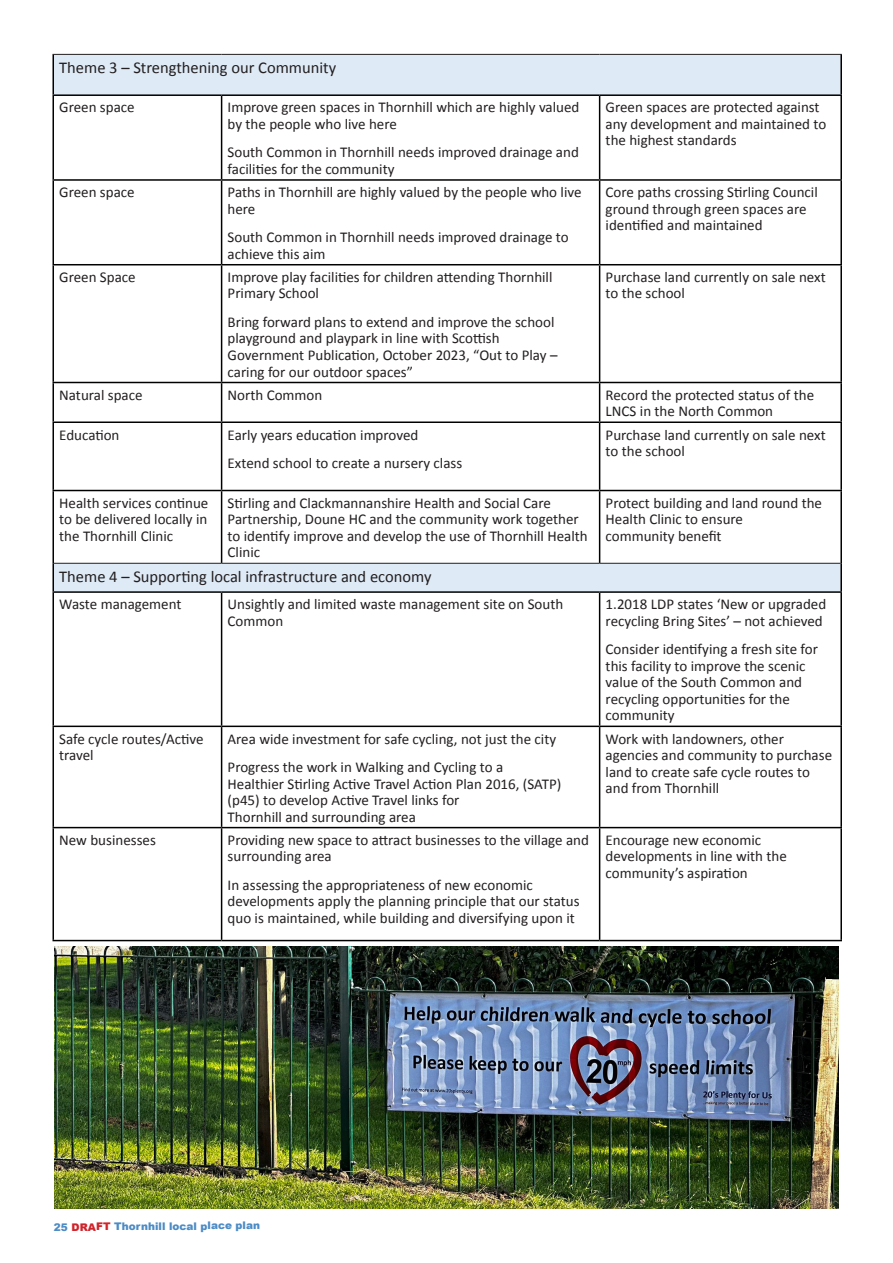
<style>
.page{position:relative;width:893px;height:1263px;background:#fff}
.page>*{position:absolute;margin:0;border:0;box-sizing:border-box;transform-origin:0 0}
.t1{font:16.5px "Calibri";color:#231f20}
.t2{font:15px/16.5px "Calibri";color:#231f20}
.t3{font:900 10.5px "Arial";color:#4c8bc5}
.s1{color:#d1232a}
</style>
<div class="page">
<img style="left:54px;top:947px;width:785px;height:262px">
<svg style="left:54px;top:55px;width:786px;height:536px"></svg>
<hr style="left:52px;top:54px;width:170px;height:1px;background:#231f20">
<hr style="left:222px;top:54px;width:378px;height:1px;background:#231f20">
<hr style="left:600px;top:54px;width:242px;height:1px;background:#231f20">
<hr style="left:52px;top:55px;width:2px;height:39px;background:#000">
<hr style="left:52px;top:96px;width:2px;height:83px;background:#000">
<hr style="left:52px;top:181px;width:2px;height:83px;background:#000">
<hr style="left:52px;top:265px;width:2px;height:117px;background:#000">
<hr style="left:52px;top:383px;width:2px;height:38px;background:#000">
<hr style="left:52px;top:423px;width:2px;height:67px;background:#000">
<hr style="left:52px;top:491px;width:2px;height:72px;background:#000">
<hr style="left:52px;top:94px;width:170px;height:2px;background:#000">
<hr style="left:222px;top:94px;width:378px;height:2px;background:#000">
<hr style="left:600px;top:94px;width:242px;height:2px;background:#000">
<hr style="left:52px;top:179px;width:170px;height:2px;background:#000">
<hr style="left:222px;top:179px;width:378px;height:2px;background:#000">
<hr style="left:600px;top:179px;width:242px;height:2px;background:#000">
<hr style="left:52px;top:264px;width:170px;height:1px;background:#000">
<hr style="left:222px;top:264px;width:378px;height:1px;background:#000">
<hr style="left:600px;top:264px;width:242px;height:1px;background:#000">
<hr style="left:52px;top:382px;width:170px;height:1px;background:#000">
<hr style="left:222px;top:382px;width:378px;height:1px;background:#000">
<hr style="left:600px;top:382px;width:242px;height:1px;background:#000">
<hr style="left:52px;top:421px;width:170px;height:2px;background:#000">
<hr style="left:222px;top:421px;width:378px;height:2px;background:#000">
<hr style="left:600px;top:421px;width:242px;height:2px;background:#000">
<hr style="left:52px;top:490px;width:170px;height:1px;background:#000">
<hr style="left:222px;top:490px;width:378px;height:1px;background:#000">
<hr style="left:600px;top:490px;width:242px;height:1px;background:#000">
<hr style="left:54px;top:563px;width:168px;height:1px;background:#231f20">
<hr style="left:222px;top:563px;width:378px;height:1px;background:#231f20">
<hr style="left:600px;top:563px;width:240px;height:1px;background:#231f20">
<hr style="left:52px;top:563px;width:2px;height:28px;background:#000">
<hr style="left:52px;top:593px;width:2px;height:133px;background:#000">
<hr style="left:52px;top:727px;width:2px;height:100px;background:#000">
<hr style="left:52px;top:828px;width:2px;height:112px;background:#000">
<hr style="left:52px;top:591px;width:170px;height:2px;background:#000">
<hr style="left:222px;top:591px;width:378px;height:2px;background:#000">
<hr style="left:600px;top:591px;width:242px;height:2px;background:#000">
<hr style="left:52px;top:726px;width:170px;height:1px;background:#000">
<hr style="left:222px;top:726px;width:378px;height:1px;background:#000">
<hr style="left:600px;top:726px;width:242px;height:1px;background:#000">
<hr style="left:52px;top:827px;width:170px;height:1px;background:#000">
<hr style="left:222px;top:827px;width:378px;height:1px;background:#000">
<hr style="left:600px;top:827px;width:242px;height:1px;background:#000">
<hr style="left:52px;top:940px;width:170px;height:1px;background:#000">
<hr style="left:222px;top:940px;width:378px;height:1px;background:#000">
<hr style="left:600px;top:940px;width:242px;height:1px;background:#000">
<hr style="left:840px;top:55px;width:2px;height:39px;background:#000">
<hr style="left:221px;top:96px;width:1px;height:83px;background:#000">
<hr style="left:599px;top:96px;width:1px;height:83px;background:#000">
<hr style="left:840px;top:96px;width:2px;height:83px;background:#000">
<hr style="left:221px;top:181px;width:1px;height:83px;background:#000">
<hr style="left:599px;top:181px;width:1px;height:83px;background:#000">
<hr style="left:840px;top:181px;width:2px;height:83px;background:#000">
<hr style="left:221px;top:265px;width:1px;height:117px;background:#000">
<hr style="left:599px;top:265px;width:1px;height:117px;background:#000">
<hr style="left:840px;top:265px;width:2px;height:117px;background:#000">
<hr style="left:221px;top:383px;width:1px;height:38px;background:#000">
<hr style="left:599px;top:383px;width:1px;height:38px;background:#000">
<hr style="left:840px;top:383px;width:2px;height:38px;background:#000">
<hr style="left:221px;top:423px;width:1px;height:67px;background:#000">
<hr style="left:599px;top:423px;width:1px;height:67px;background:#000">
<hr style="left:840px;top:423px;width:2px;height:67px;background:#000">
<hr style="left:221px;top:491px;width:1px;height:72px;background:#000">
<hr style="left:599px;top:491px;width:1px;height:72px;background:#000">
<hr style="left:840px;top:491px;width:2px;height:72px;background:#000">
<hr style="left:840px;top:563px;width:2px;height:28px;background:#000">
<hr style="left:221px;top:593px;width:1px;height:133px;background:#000">
<hr style="left:599px;top:593px;width:1px;height:133px;background:#000">
<hr style="left:840px;top:593px;width:2px;height:133px;background:#000">
<hr style="left:221px;top:727px;width:1px;height:100px;background:#000">
<hr style="left:599px;top:727px;width:1px;height:100px;background:#000">
<hr style="left:840px;top:727px;width:2px;height:100px;background:#000">
<hr style="left:221px;top:828px;width:1px;height:112px;background:#000">
<hr style="left:599px;top:828px;width:1px;height:112px;background:#000">
<hr style="left:840px;top:828px;width:2px;height:112px;background:#000">
<p class="t1" style="left:59px;top:57px;width:278px">Theme 3 – Strengthening our Community</p>
<p class="t2" style="left:59px;top:99px;width:77px">Green space</p>
<p class="t2" style="left:228px;top:99px;width:353px">Improve green spaces in Thornhill which are highly valued by the people who live here</p>
<p class="t2" style="left:228px;top:144px;width:353px">South Common in Thornhill needs improved drainage and facilities for the community</p>
<p class="t2" style="left:59px;top:183px;width:77px">Green space</p>
<p class="t2" style="left:228px;top:183px;width:355px">Paths in Thornhill are highly valued by the people who live here</p>
<p class="t2" style="left:228px;top:228px;width:343px">South Common in Thornhill needs improved drainage to achieve this aim</p>
<p class="t2" style="left:59px;top:268px;width:78px">Green Space</p>
<p class="t2" style="left:228px;top:268px;width:326px">Improve play facilities for children attending Thornhill<br>Primary School</p>
<p class="t2" style="left:228px;top:313px;width:331px">Bring forward plans to extend and improve the school playground and playpark in line with Scottish Government Publication, October 2023, “Out to Play – caring for our outdoor spaces”</p>
<p class="t2" style="left:606px;top:99px;width:222px">Green spaces are protected against any development and maintained to the highest standards</p>
<p class="t2" style="left:606px;top:183px;width:214px">Core paths crossing Stirling Council ground through green spaces are identified and maintained</p>
<p class="t2" style="left:606px;top:268px;width:222px">Purchase land currently on sale next to the school</p>
<p class="t2" style="left:59px;top:386px;width:85px">Natural space</p>
<p class="t2" style="left:228px;top:386px;width:96px">North Common</p>
<p class="t2" style="left:606px;top:386px;width:210px">Record the protected status of the<br>LNCS in the North Common</p>
<p class="t2" style="left:59px;top:426px;width:62px">Education</p>
<p class="t2" style="left:228px;top:426px;width:192px">Early years education improved</p>
<p class="t2" style="left:228px;top:454px;width:236px">Extend school to create a nursery class</p>
<p class="t2" style="left:606px;top:426px;width:222px">Purchase land currently on sale next to the school</p>
<p class="t2" style="left:59px;top:494px;width:151px;text-align:justify">Health services continue to be delivered locally in the Thornhill Clinic</p>
<p class="t2" style="left:228px;top:494px;width:362px">Stirling and Clackmannanshire Health and Social Care Partnership, Doune HC and the community work together to identify improve and develop the use of Thornhill Health Clinic</p>
<p class="t2" style="left:606px;top:494px;width:218px">Protect building and land round the<br>Health Clinic to ensure<br>community benefit</p>
<p class="t1" style="left:59px;top:566px;width:374px">Theme 4 – Supporting local infrastructure and economy</p>
<p class="t2" style="left:59px;top:595px;width:124px">Waste management</p>
<p class="t2" style="left:228px;top:595px;width:337px">Unsightly and limited waste management site on South<br>Common</p>
<p class="t2" style="left:606px;top:595px;width:222px">1.2018 LDP states ‘New or upgraded recycling Bring Sites’ – not achieved</p>
<p class="t2" style="left:606px;top:640px;width:214px">Consider identifying a fresh site for this facility to improve the scenic value of the South Common and recycling opportunities for the community</p>
<p class="t2" style="left:59px;top:730px;width:146px">Safe cycle routes/Active travel</p>
<p class="t2" style="left:228px;top:730px;width:330px">Area wide investment for safe cycling, not just the city</p>
<p class="t2" style="left:228px;top:758px;width:335px">Progress the work in Walking and Cycling to a Healthier Stirling Active Travel Action Plan 2016, (SATP) (p45) to develop Active Travel links for<br>Thornhill and surrounding area</p>
<p class="t2" style="left:606px;top:730px;width:228px">Work with landowners, other agencies and community to purchase land to create safe cycle routes to and from Thornhill</p>
<p class="t2" style="left:59px;top:831px;width:98px">New businesses</p>
<p class="t2" style="left:228px;top:831px;width:363px">Providing new space to attract businesses to the village and surrounding area</p>
<p class="t2" style="left:228px;top:876px;width:353px">In assessing the appropriateness of new economic developments apply the planning principle that our status quo is maintained, while building and diversifying upon it</p>
<p class="t2" style="left:606px;top:831px;width:183px">Encourage new economic developments in line with the community’s aspiration</p>
<p class="t3" style="left:54px;top:1220px;width:208px;rotate:-1deg">25 <span class="s1">DRAFT</span> Thornhill local place plan</p>
</div>
